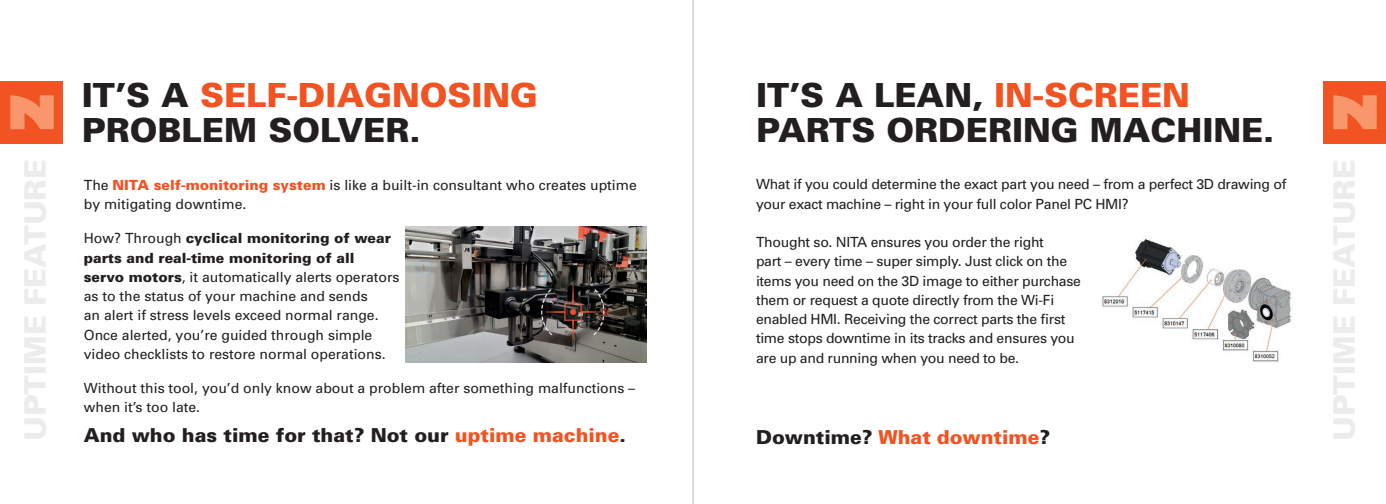
<style>
.page{position:relative;width:1386px;height:504px;background:#fff}
.page>*{position:absolute;margin:0;border:0;box-sizing:border-box;transform-origin:0 0}
.t1{font:900 33.25px/34.1px "Univers";color:#231f20}
.t2{font:900 19.25px "Univers";color:#231f20}
.t3{font:900 19.25px "Univers";color:#f15322}
.t4{font:14px/19.2px "Univers";color:#231f20}
.t5{font:14px/19.2px "Univers";letter-spacing:-.02em;color:#231f20}
.s1{color:#f15322}
.s2{font-weight:900;color:#f15322}
.s3{font-weight:900}
.s4{color:#231f20}
</style>
<div class="page">
<div style="left:0;top:81px;width:63px;height:63px;background:#f15322"></div>
<div style="left:1323px;top:81px;width:63px;height:63px;background:#f15322"></div>
<svg style="left:10px;top:95px;width:44px;height:34px"></svg>
<svg style="left:1333px;top:95px;width:44px;height:34px"></svg>
<hr style="left:693px;top:0;width:1px;height:504px;background:#bcbdc0">
<img style="left:406px;top:226px;width:241px;height:136px">
<img style="left:1102px;top:239px;width:189px;height:124px">
<h1 class="t1" style="left:82px;top:78px;width:458px">IT’S A <span class="s1">SELF-DIAGNOSING<br></span>PROBLEM SOLVER.</h1>
<p class="t4" style="left:84px;top:176px;width:555px">The <span class="s2">NITA self-monitoring system</span> is like a built-in consultant who creates uptime by mitigating downtime.</p>
<p class="t4" style="left:84px;top:229px;width:317px">How? Through <span class="s3">cyclical monitoring of wear parts and real-time monitoring of all<br>servo motors</span>, it automatically alerts operators as to the status of your machine and sends<br>an alert if stress levels exceed normal range.<br>Once alerted, you’re guided through simple video checklists to restore normal operations.</p>
<p class="t4" style="left:84px;top:379px;width:553px">Without this tool, you’d only know about a problem after something malfunctions – when it’s too late.</p>
<h2 class="t2" style="left:84px;top:423px;width:544px">And who has time for that? Not our <span class="s1">uptime machine</span>.</h2>
<h1 class="t1" style="left:756px;top:78px;width:520px">IT’S A LEAN, <span class="s1">IN-SCREEN<br></span>PARTS ORDERING MACHINE.</h1>
<p class="t5" style="left:756px;top:175px;width:532px">What if you could determine the exact part you need – from a perfect 3D drawing of your exact machine – right in your full color Panel PC HMI?</p>
<p class="t5" style="left:756px;top:233px;width:326px">Thought so. NITA ensures you order the right<br>part – every time – super simply. Just click on the items you need on the 3D image to either purchase them or request a quote directly from the Wi-Fi enabled HMI. Receiving the correct parts the first time stops downtime in its tracks and ensures you are up and running when you need to be.</p>
<h2 class="t3" style="left:756px;top:425px;width:296px"><span class="s4">Downtime?</span> What downtime<span class="s4">?</span></h2>
</div>
